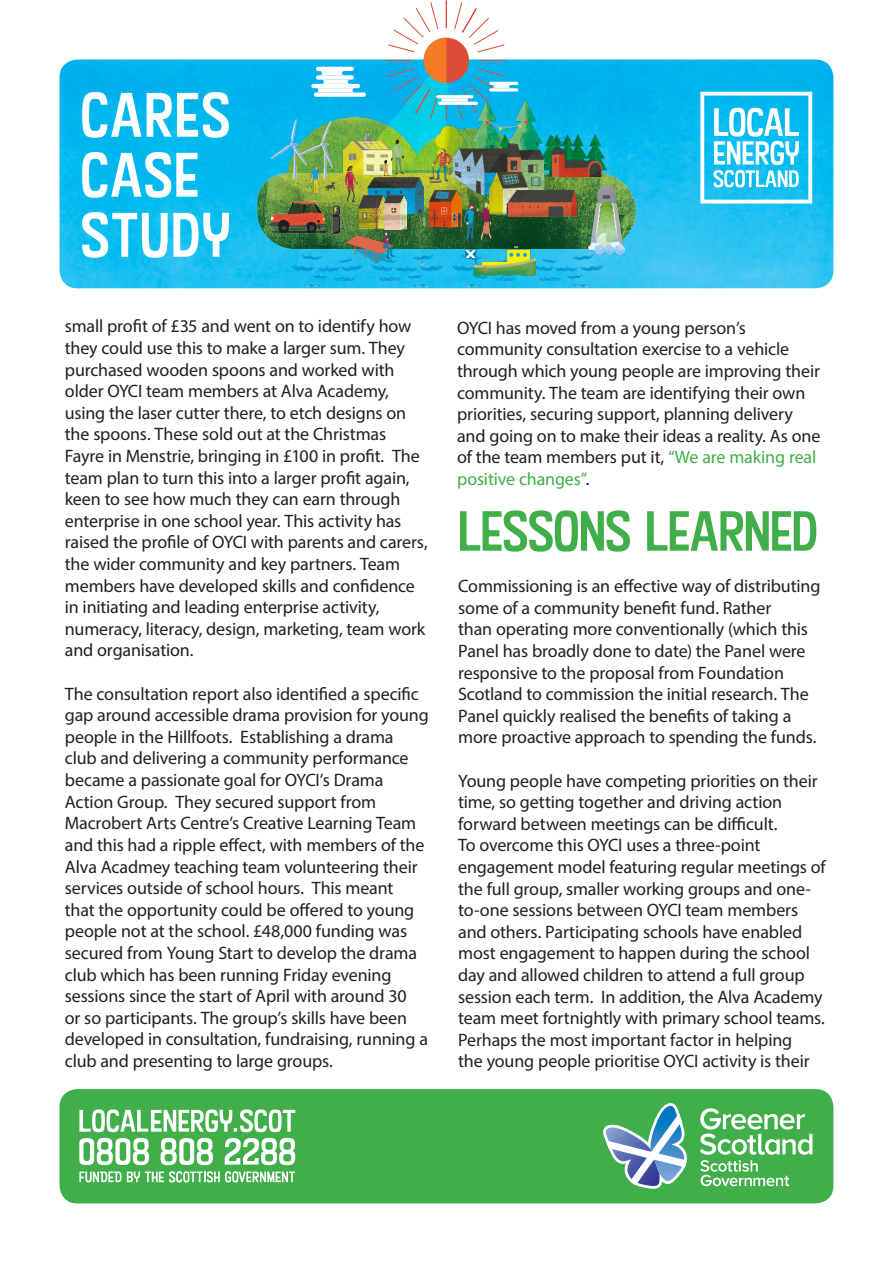
<style>
.page{position:relative;width:893px;height:1263px;background:#fff}
.page>*{position:absolute;margin:0;border:0;box-sizing:border-box;transform-origin:0 0}
.t1{font:60px/60px "Kon Tiki JF Aloha";letter-spacing:.03em;color:#fff}
.Header_28pt{font:54px "Kon Tiki JF Aloha";letter-spacing:-.005em;color:#40ae49}
.body_copy_11pt{font:18px/21.6px "Myriad Pro";letter-spacing:-.01em;color:#231f20}
.s1{color:#40ae49}
</style>
<div class="page">
<div style="left:60px;top:1089px;width:773px;height:114px;background:#40ae49;border-radius:18px"></div>
<img style="left:60px;top:60px;width:773px;height:228px">
<img style="left:257px;top:172px;width:378px;height:77px">
<img style="left:544px;top:135px;width:62px;height:42px">
<img style="left:451px;top:99px;width:96px;height:75px">
<img style="left:454px;top:145px;width:90px;height:75px">
<img style="left:343px;top:170px;width:38px;height:4px">
<img style="left:423px;top:191px;width:38px;height:36px">
<img style="left:489px;top:172px;width:38px;height:44px">
<img style="left:508px;top:191px;width:71px;height:27px">
<img style="left:367px;top:177px;width:57px;height:37px">
<img style="left:552px;top:137px;width:50px;height:40px">
<img style="left:265px;top:188px;width:84px;height:56px">
<img style="left:357px;top:195px;width:31px;height:23px">
<img style="left:384px;top:196px;width:23px;height:22px">
<img style="left:292px;top:255px;width:71px;height:31px">
<img style="left:453px;top:255px;width:70px;height:31px">
<img style="left:371px;top:255px;width:71px;height:31px">
<img style="left:532px;top:255px;width:70px;height:31px">
<img style="left:589px;top:187px;width:35px;height:68px">
<img style="left:268px;top:119px;width:70px;height:59px">
<img style="left:430px;top:170px;width:21px;height:12px">
<img style="left:312px;top:165px;width:22px;height:28px">
<img style="left:465px;top:204px;width:11px;height:37px">
<img style="left:478px;top:203px;width:15px;height:38px">
<img style="left:465px;top:247px;width:71px;height:28px">
<img style="left:346px;top:218px;width:82px;height:47px">
<svg style="left:311px;top:84px;width:49px;height:4px"></svg>
<div style="left:314px;top:92px;width:52px;height:5px;background:#fff;border-radius:2px"></div>
<img style="left:316px;top:0;width:212px;height:170px">
<img style="left:381px;top:139px;width:23px;height:37px">
<img style="left:345px;top:166px;width:13px;height:35px">
<svg style="left:700px;top:92px;width:112px;height:112px"></svg>
<svg style="left:700px;top:1108px;width:112px;height:78px"></svg>
<svg style="left:603px;top:1103px;width:84px;height:86px"></svg>
<svg style="left:79px;top:1109px;width:216px;height:23px"></svg>
<svg style="left:79px;top:1138px;width:70px;height:27px"></svg>
<svg style="left:161px;top:1138px;width:52px;height:27px"></svg>
<svg style="left:225px;top:1138px;width:70px;height:27px"></svg>
<svg style="left:79px;top:1171px;width:216px;height:11px"></svg>
<h1 class="t1" style="left:81px;top:83px;width:151px">CARES<br>CASE<br>STUDY</h1>
<p class="body_copy_11pt" style="left:65px;top:315px;width:364px">small profit of £35 and went on to identify how they could use this to make a larger sum. They purchased wooden spoons and worked with older OYCI team members at Alva Academy, using the laser cutter there, to etch designs on the spoons. These sold out at the Christmas Fayre in Menstrie, bringing in £100 in profit. The team plan to turn this into a larger profit again, keen to see how much they can earn through enterprise in one school year. This activity has raised the profile of OYCI with parents and carers, the wider community and key partners. Team members have developed skills and confidence in initiating and leading enterprise activity, numeracy, literacy, design, marketing, team work and organisation.</p>
<p class="body_copy_11pt" style="left:65px;top:682px;width:366px">The consultation report also identified a specific gap around accessible drama provision for young people in the Hillfoots. Establishing a drama club and delivering a community performance became a passionate goal for OYCI’s Drama Action Group. They secured support from Macrobert Arts Centre’s Creative Learning Team and this had a ripple effect, with members of the Alva Acadmey teaching team volunteering their services outside of school hours. This meant<br>that the opportunity could be offered to young people not at the school. £48,000 funding was secured from Young Start to develop the drama club which has been running Friday evening sessions since the start of April with around 30<br>or so participants. The group’s skills have been developed in consultation, fundraising, running a club and presenting to large groups.</p>
<p class="body_copy_11pt" style="left:457px;top:317px;width:365px">OYCI has moved from a young person’s community consultation exercise to a vehicle through which young people are improving their community. The team are identifying their own priorities, securing support, planning delivery and going on to make their ideas a reality. As one of the team members put it, <span class="s1">“We are making real positive changes”</span>.</p>
<p class="Header_28pt" style="left:458px;top:497px;width:361px">LESSONS LEARNED</p>
<p class="body_copy_11pt" style="left:458px;top:575px;width:364px">Commissioning is an effective way of distributing some of a community benefit fund. Rather<br>than operating more conventionally (which this Panel has broadly done to date) the Panel were responsive to the proposal from Foundation Scotland to commission the initial research. The Panel quickly realised the benefits of taking a more proactive approach to spending the funds.</p>
<p class="body_copy_11pt" style="left:458px;top:769px;width:369px">Young people have competing priorities on their time, so getting together and driving action forward between meetings can be difficult.<br>To overcome this OYCI uses a three-point engagement model featuring regular meetings of the full group, smaller working groups and one&shy;to-one sessions between OYCI team members and others. Participating schools have enabled most engagement to happen during the school day and allowed children to attend a full group session each term. In addition, the Alva Academy team meet fortnightly with primary school teams.</p>
<p class="body_copy_11pt" style="left:458px;top:1028px;width:353px">Perhaps the most important factor in helping the young people prioritise OYCI activity is their</p>
</div>
